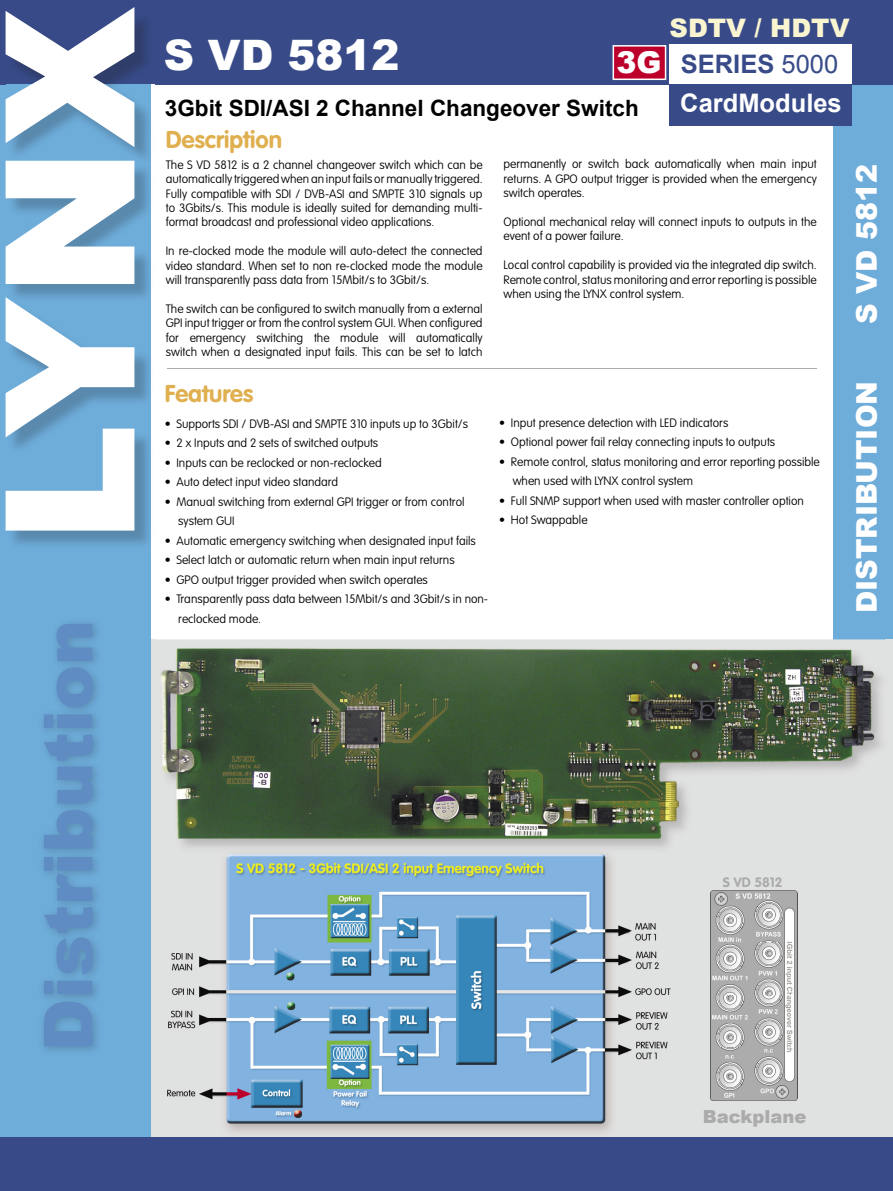
<style>
.page{position:relative;width:893px;height:1191px;background:#fff}
.page>*{position:absolute;margin:0;border:0;box-sizing:border-box;transform-origin:0 0}
.t1{font:900 180px "Arial";color:#fff}
.t2{font:900 42px "Arial";color:#fff}
.t3{font:900 30px "Arial";color:#fff}
.t4{font:900 28.5px "Arial";color:#fff}
.t5{font:700 25.5px/39.2px "Arial";color:#fff}
.t6{font:900 25.5px "Arial";color:#faf5d1}
.t7{font:700 24px "VAG Rounded";color:#e0af4f}
.t8{font:700 22.5px "Arial";color:#000}
.t9{font:900 18px "Arial";color:#ababab}
.t10{font:700 13.5px "VAG Rounded";color:#ababab}
.t11{font:100 12px/14.4px "VAG Rounded";color:#000;text-align:justify}
.s1{color:#384b88}
.s2{font-weight:400;color:#384b88}
</style>
<div class="page">
<div style="left:833px;top:83px;width:60px;height:580px;background:#6eacd9"></div>
<div style="left:150px;top:639px;width:743px;height:501px;background:#e0e1e1"></div>
<img style="left:711px;top:890px;width:86px;height:210px">
<img style="left:150px;top:826px;width:521px;height:311px">
<img style="left:159px;top:846px;width:512px;height:9px">
<img style="left:155px;top:639px;width:729px;height:1px">
<img style="left:159px;top:648px;width:722px;height:198px">
<svg style="left:0;top:78px;width:150px;height:1062px;background:#68a2cd"></svg>
<div style="left:0;top:0;width:893px;height:84px;background:#384b88"></div>
<div style="left:670px;top:44px;width:182px;height:40px;background:#fff"></div>
<div style="left:670px;top:84px;width:182px;height:41px;background:#384b88"></div>
<div style="left:0;top:1137px;width:893px;height:54px;background:#384b88"></div>
<hr style="left:167px;top:368px;width:649px;height:1px;background:#ababab">
<svg style="left:613px;top:45px;width:53px;height:35px;background:#c41f45"></svg>
<h1 class="t1" style="left:-61px;top:544px;width:538px;rotate:-90deg">LYNX</h1>
<h3 class="t6" style="left:670px;top:10px;width:181px">SDTV / HDTV</h3>
<h2 class="t2" style="left:164px;top:24px;width:237px">S VD 5812</h2>
<h3 class="t3" style="left:617px;top:40px;width:46px">3G</h3>
<h3 class="t5" style="left:680px;top:46px;width:163px"><span class="s1">SERIES</span> <span class="s2">5000<br></span>CardModules</h3>
<h3 class="t8" style="left:165px;top:93px;width:475px">3Gbit SDI/ASI 2 Channel Changeover Switch</h3>
<p class="t11" style="left:503px;top:157px;width:315px">permanently or switch back automatically when main input returns. A GPO output trigger is provided when the emergency switch operates.</p>
<p class="t11" style="left:503px;top:215px;width:315px">Optional mechanical relay will connect inputs to outputs in the event of a power failure.</p>
<p class="t11" style="left:503px;top:258px;width:315px">Local control capability is provided via the integrated dip switch.<br>Remote control, status monitoring and error reporting is possible when using the LYNX control system.</p>
<h3 class="t7" style="left:166px;top:126px;width:118px">Description</h3>
<p class="t11" style="left:166px;top:158px;width:318px">The S VD 5812 is a 2 channel changeover switch which can be automatically triggered when an input fails or manually triggered.<br>Fully compatible with SDI / DVB-ASI and SMPTE 310 signals up to 3Gbits/s. This module is ideally suited for demanding multi&shy;format broadcast and professional video applications.</p>
<p class="t11" style="left:166px;top:244px;width:318px">In re-clocked mode the module will auto-detect the connected video standard. When set to non re-clocked mode the module will transparently pass data from 15Mbit/s to 3Gbit/s.</p>
<p class="t11" style="left:166px;top:302px;width:318px">The switch can be configured to switch manually from a external GPI input trigger or from the control system GUI. When configured for emergency switching the module will automatically switch when a designated input fails. This can be set to latch</p>
<h3 class="t4" style="left:846px;top:324px;width:161px;rotate:-90deg">S VD 5812</h3>
<h3 class="t7" style="left:165px;top:380px;width:90px">Features</h3>
<p class="t11" style="left:165px;top:417px;width:305px">• Supports SDI / DVB-ASI and SMPTE 310 inputs up to 3Gbit/s</p>
<p class="t11" style="left:165px;top:436px;width:215px">• 2 x Inputs and 2 sets of switched outputs</p>
<p class="t11" style="left:165px;top:456px;width:218px">• Inputs can be reclocked or non-reclocked</p>
<p class="t11" style="left:165px;top:475px;width:175px">• Auto detect input video standard</p>
<p class="t11" style="left:178px;top:492px;width:288px;line-height:19.5px;text-indent:-14px">• Manual switching from external GPI trigger or from control system GUI</p>
<p class="t11" style="left:165px;top:534px;width:313px">• Automatic emergency switching when designated input fails</p>
<p class="t11" style="left:165px;top:553px;width:291px">• Select latch or automatic return when main input returns</p>
<p class="t11" style="left:165px;top:573px;width:265px">• GPO output trigger provided when switch operates</p>
<p class="t11" style="left:178px;top:589px;width:311px;line-height:19.5px;text-indent:-14px">• Transparently pass data between 15Mbit/s and 3Gbit/s in non&shy;reclocked mode.</p>
<p class="t11" style="left:499px;top:416px;width:231px">• Input presence detection with LED indicators</p>
<p class="t11" style="left:499px;top:435px;width:277px">• Optional power fail relay connecting inputs to outputs</p>
<p class="t11" style="left:513px;top:452px;width:309px;line-height:19.5px;text-indent:-14px">• Remote control, status monitoring and error reporting possible when used with LYNX control system</p>
<p class="t11" style="left:499px;top:494px;width:306px">• Full SNMP support when used with master controller option</p>
<p class="t11" style="left:499px;top:513px;width:90px">• Hot Swappable</p>
<h3 class="t4" style="left:846px;top:613px;width:233px;rotate:-90deg">DISTRIBUTION</h3>
<p class="t10" style="left:723px;top:874px;width:61px">S VD 5812</p>
<h3 class="t9" style="left:703px;top:1103px;width:105px">Backplane</h3>
</div>
